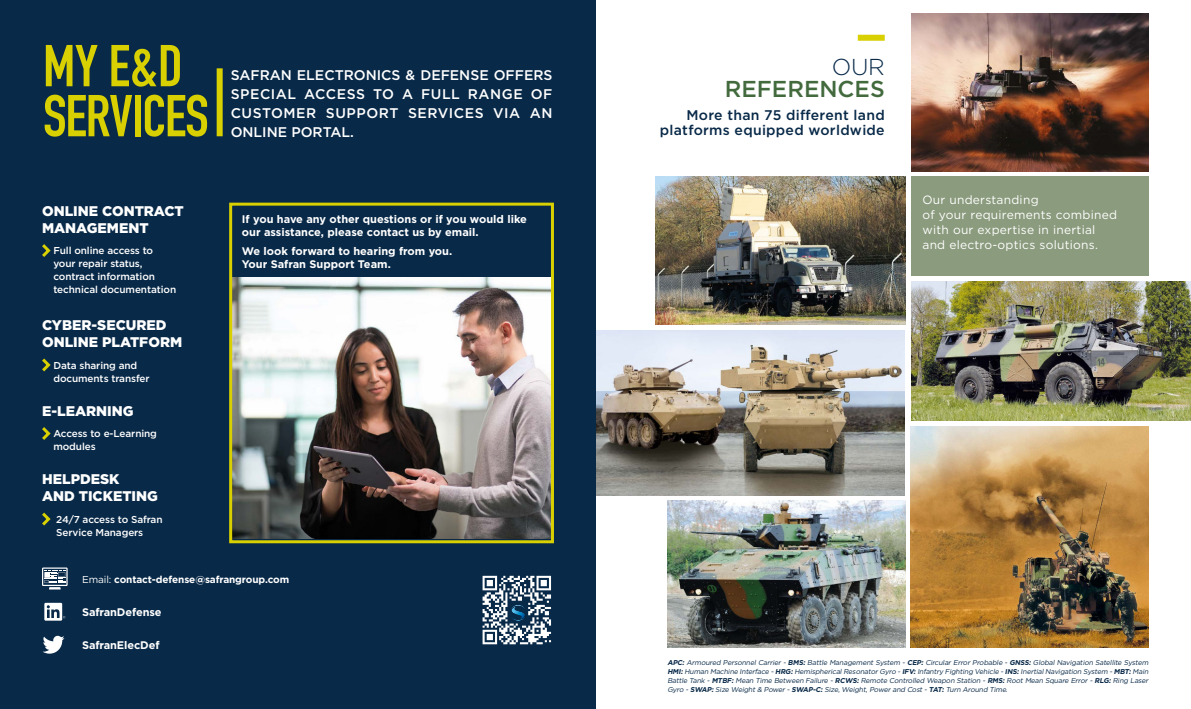
<style>
.page{position:relative;width:1191px;height:709px;background:#fff}
.page>*{position:absolute;margin:0;border:0;box-sizing:border-box;transform-origin:0 0}
.t1{font:700 58px/50px "DIN Condensed";letter-spacing:-.02em;color:#d8d000}
.t2{font:500 23px "Gotham";color:#426a3d}
.t3{font:300 23px "Gotham";color:#082948}
.t4{font:500 14px/19px "Gotham";letter-spacing:.04em;color:#fff;text-align:justify}
.t5{font:900 14px/17px "Gotham";color:#fff}
.t6{font:500 14px/15px "Gotham";letter-spacing:.02em;color:#082948;text-align:right}
.t7{font:12px/15px "Gotham";letter-spacing:.02em;color:#fff}
.t8{font:700 11px/13px "Gotham";color:#fff}
.t9{font:500 10px/13px "Gotham";letter-spacing:-.01em;color:#fff}
.t10{font:700 10px "Gotham";letter-spacing:-.01em;color:#fff}
.t11{font:italic 7px/9px "Gotham";color:#082948;text-align:justify}
.s1{font-weight:400}
.s2{font-weight:700}
</style>
<div class="page">
<img style="left:911px;top:281px;width:280px;height:139px">
<img style="left:655px;top:176px;width:250px;height:149px">
<img style="left:911px;top:14px;width:237px;height:157px">
<img style="left:668px;top:500px;width:237px;height:147px">
<img style="left:595px;top:330px;width:309px;height:165px">
<img style="left:911px;top:426px;width:237px;height:221px">
<div style="left:911px;top:176px;width:237px;height:99px;background:#8b9b7d"></div>
<div style="left:857px;top:35px;width:27px;height:6px;background:#d8d000"></div>
<div style="left:0;top:0;width:595px;height:709px;background:#082948"></div>
<svg style="left:42px;top:244px;width:9px;height:13px"></svg>
<svg style="left:42px;top:358px;width:9px;height:14px"></svg>
<svg style="left:42px;top:427px;width:9px;height:13px"></svg>
<svg style="left:42px;top:512px;width:9px;height:14px"></svg>
<svg style="left:44px;top:603px;width:21px;height:17px"></svg>
<svg style="left:43px;top:636px;width:21px;height:17px"></svg>
<div style="left:217px;top:68px;width:6px;height:68px;background:#d8d000"></div>
<img style="left:233px;top:278px;width:317px;height:260px">
<div style="left:229px;top:203px;width:325px;height:340px;border:3px solid #d8d000"></div>
<svg style="left:42px;top:567px;width:26px;height:22px"></svg>
<svg style="left:482px;top:576px;width:69px;height:68px"></svg>
<h1 class="t1" style="left:43px;top:46px;width:167px">MY E&amp;D<br>SERVICES</h1>
<h3 class="t4" style="left:231px;top:66px;width:323px">SAFRAN ELECTRONICS &amp; DEFENSE OFFERS SPECIAL ACCESS TO A FULL RANGE OF CUSTOMER SUPPORT SERVICES VIA AN ONLINE PORTAL.</h3>
<h3 class="t5" style="left:42px;top:203px;width:143px">ONLINE CONTRACT<br>MANAGEMENT</h3>
<h3 class="t9" style="left:53px;top:245px;width:124px">Full online access to your repair status, contract information technical documentation</h3>
<h3 class="t5" style="left:42px;top:317px;width:142px">CYBER-SECURED<br>ONLINE PLATFORM</h3>
<h3 class="t9" style="left:53px;top:359px;width:98px">Data sharing and documents transfer</h3>
<h3 class="t5" style="left:42px;top:403px;width:93px">E-LEARNING</h3>
<h3 class="t9" style="left:53px;top:428px;width:105px">Access to e-Learning modules</h3>
<h3 class="t5" style="left:42px;top:471px;width:117px">HELPDESK<br>AND TICKETING</h3>
<h3 class="t9" style="left:56px;top:513px;width:108px">24/7 access to Safran<br>Service Managers</h3>
<h3 class="t10" style="left:82px;top:575px;width:208px"><span class="s1">Email:</span> contact-defense@safrangroup.com</h3>
<h3 class="t8" style="left:82px;top:606px;width:81px">SafranDefense</h3>
<h3 class="t8" style="left:82px;top:639px;width:79px">SafranElecDef</h3>
<h3 class="t8" style="left:242px;top:214px;width:286px">If you have any other questions or if you would like our assistance, please contact us by email.</h3>
<h3 class="t8" style="left:242px;top:245px;width:212px">We look forward to hearing from you.<br>Your Safran Support Team.</h3>
<h2 class="t3" style="left:832px;top:57px;width:54px">OUR</h2>
<h2 class="t2" style="left:725px;top:79px;width:161px">REFERENCES</h2>
<h3 class="t6" style="left:660px;top:108px;width:226px">More than 75 different land platforms equipped worldwide</h3>
<h3 class="t7" style="left:922px;top:193px;width:196px">Our understanding<br>of your requirements combined with our expertise in inertial and electro-optics solutions.</h3>
<p class="t11" style="left:667px;top:658px;width:484px"><span class="s2">APC:</span> Armoured Personnel Carrier - <span class="s2">BMS:</span> Battle Management System - <span class="s2">CEP:</span> Circular Error Probable - <span class="s2">GNSS:</span> Global Navigation Satellite System <span class="s2">HMI:</span>Human Machine Interface - <span class="s2">HRG:</span>HemisphericalResonator Gyro - <span class="s2">IFV:</span>Infantry Fighting Vehicle - <span class="s2">INS:</span>InertialNavigation System - <span class="s2">MBT:</span>Main Battle Tank - <span class="s2">MTBF:</span> Mean Time Between Failure - <span class="s2">RCWS:</span> Remote Controlled Weapon Station - <span class="s2">RMS:</span> Root Mean Square Error - <span class="s2">RLG:</span> Ring Laser Gyro - <span class="s2">SWAP:</span> Size Weight &amp; Power - <span class="s2">SWAP-C:</span> Size, Weight, Power and Cost - <span class="s2">TAT:</span> Turn Around Time.</p>
</div>
